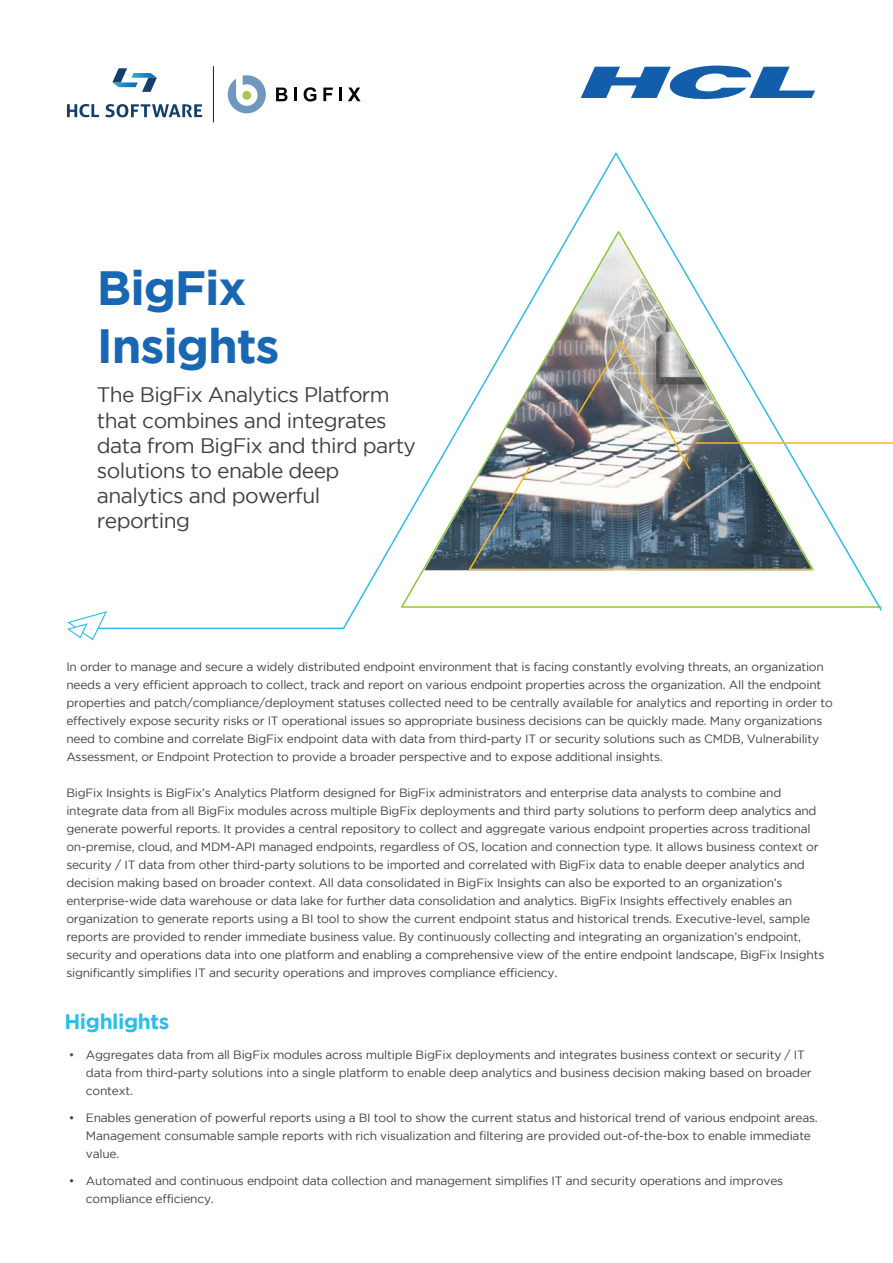
<style>
.page{position:relative;width:893px;height:1263px;background:#fff}
.page>*{position:absolute;margin:0;border:0;box-sizing:border-box;transform-origin:0 0}
.t1{font:700 48px/57.6px "Gotham";letter-spacing:-.025em;color:#1867b3}
.t2{font:21px/25.2px "Gotham";letter-spacing:-.03em;color:#413f41}
.t3{font:700 21px "Gotham";letter-spacing:-.02em;color:#2dbceb}
.t4{font:12px/18px "Gotham";letter-spacing:-.02em;color:#413f41}
.s1{color:#4d4d4f}
</style>
<div class="page">
<svg style="left:581px;top:65px;width:234px;height:35px"></svg>
<svg style="left:112px;top:68px;width:45px;height:24px"></svg>
<svg style="left:67px;top:104px;width:32px;height:13px"></svg>
<svg style="left:105px;top:104px;width:97px;height:13px"></svg>
<svg style="left:276px;top:88px;width:11px;height:13px"></svg>
<svg style="left:294px;top:88px;width:3px;height:13px"></svg>
<svg style="left:304px;top:87px;width:12px;height:15px"></svg>
<svg style="left:323px;top:88px;width:10px;height:13px"></svg>
<svg style="left:339px;top:88px;width:3px;height:13px"></svg>
<svg style="left:348px;top:88px;width:13px;height:13px"></svg>
<svg style="left:228px;top:75px;width:38px;height:38px"></svg>
<div style="left:242px;top:91px;width:9px;height:9px;background:#a9c450;border-radius:50%"></div>
<hr style="left:213px;top:66px;width:1px;height:56px;background:#211d1e">
<svg style="left:341px;top:152px;width:541px;height:478px"></svg>
<hr style="left:696px;top:442px;width:197px;height:2px;background:#fbb818">
<img style="left:467px;top:339px;width:346px;height:232px">
<svg style="left:67px;top:611px;width:41px;height:30px"></svg>
<hr style="left:99px;top:628px;width:245px;height:1px;background:#2dbceb">
<h1 class="t1" style="left:97px;top:258px;width:184px">BigFix<br>Insights</h1>
<h2 class="t2" style="left:97px;top:382px;width:321px">The BigFix Analytics Platform that combines and integrates data from BigFix and third party solutions to enable deep analytics and powerful reporting</h2>
<p class="t4" style="left:66px;top:657px;width:768px">In order to manage and secure a widely distributed endpoint environment that is facing constantly evolving threats, an organization needs a very efficient approach to collect, track and report on various endpoint properties across the organization. All the endpoint properties and patch/compliance/deployment statuses collected need to be centrally available for analytics and reporting in order to effectively expose security risks or IT operational issues so appropriate business decisions can be quickly made. Many organizations need to combine and correlate BigFix endpoint data with data from third-party IT or security solutions such as CMDB, Vulnerability Assessment, or Endpoint Protection to provide a broader perspective and to expose additional insights.</p>
<p class="t4" style="left:66px;top:783px;width:759px">BigFix Insights is BigFix’s Analytics Platform designed for BigFix administrators and enterprise data analysts to combine and integrate data from all BigFix modules across multiple BigFix deployments and third party solutions to perform deep analytics and generate powerful reports. It provides a central repository to collect and aggregate various endpoint properties across traditional on-premise, cloud, and MDM-API managed endpoints, regardless of OS, location and connection type. It allows business context or security / IT data from other third-party solutions to be imported and correlated with BigFix data to enable deeper analytics and decision making based on broader context. All data consolidated in BigFix Insights can also be exported to an organization’s enterprise-wide data warehouse or data lake for further data consolidation and analytics. BigFix Insights effectively enables an organization to generate reports using a BI tool to show the current endpoint status and historical trends. Executive-level, sample reports are provided to render immediate business value. By continuously collecting and integrating an organization’s endpoint, security and operations data into one platform and enabling a comprehensive view of the entire endpoint landscape, BigFix Insights significantly simplifies IT and security operations and improves compliance efficiency.</p>
<h2 class="t3" style="left:64px;top:1009px;width:106px">Highlights</h2>
<p class="t4" style="left:86px;top:1045px;width:727px;text-indent:-17px"><span class="s1">•</span> Aggregates data from all BigFix modules across multiple BigFix deployments and integrates business context or security / IT data from third-party solutions into a single platform to enable deep analytics and business decision making based on broader context.</p>
<p class="t4" style="left:86px;top:1108px;width:733px;text-indent:-17px">• Enables generation of powerful reports using a BI tool to show the current status and historical trend of various endpoint areas.<br>Management consumable sample reports with rich visualization and filtering are provided out-of-the-box to enable immediate value.</p>
<p class="t4" style="left:86px;top:1171px;width:699px;text-indent:-17px">• Automated and continuous endpoint data collection and management simplifies IT and security operations and improves compliance efficiency.</p>
</div>
